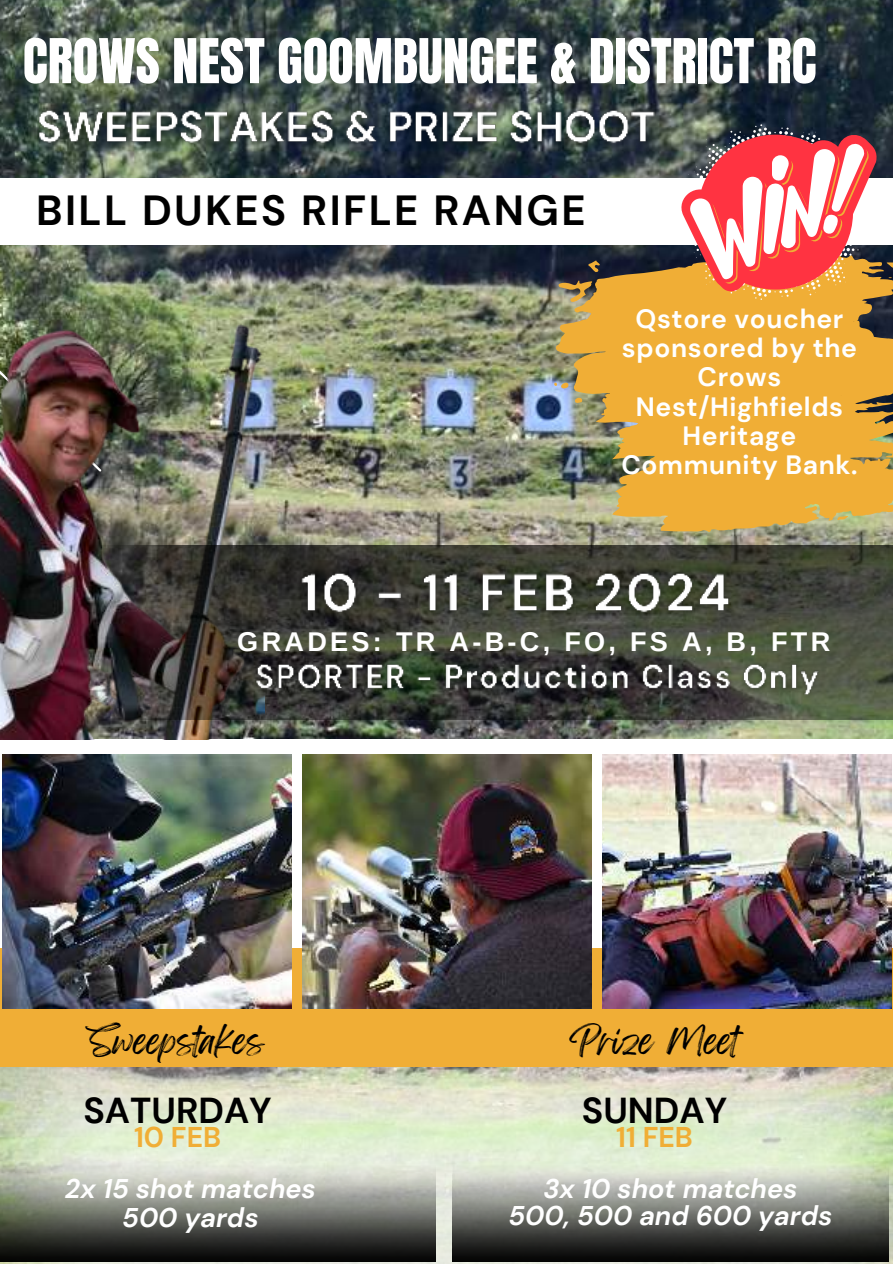
<style>
.page{position:relative;width:893px;height:1264px;background:#fff}
.page>*{position:absolute;margin:0;border:0;box-sizing:border-box;transform-origin:0 0}
.t1{font:52.5px "Anton";color:#fff}
.t2{font:700 42px "DM Sans";letter-spacing:.055em;color:#000}
.t3{font:700 36px "DM Sans";color:#000}
.t4{font:31.5px "Feeling Passionate";color:#000}
.t5{font:700 28.5px "DM Sans";color:#f0ae36}
.t6{font:700 27.15px "Arimo";letter-spacing:.12em;color:#fff}
.t7{font:italic 700 27px/29.2px "DM Sans";color:#fff;text-align:center}
.t8{font:700 26.4px/29.2px "DM Sans";letter-spacing:.025em;color:#fff;text-align:center}
</style>
<div class="page">
<img style="left:0;top:0;width:892px;height:738px">
<img style="left:0;top:1067px;width:892px;height:196px">
<img style="left:452px;top:1067px;width:436px;height:194px">
<img style="left:0;top:1067px;width:435px;height:194px">
<div style="left:0;top:948px;width:892px;height:119px;background:#f0ae36"></div>
<img style="left:2px;top:754px;width:289px;height:254px">
<img style="left:303px;top:754px;width:288px;height:254px">
<img style="left:602px;top:754px;width:289px;height:254px">
<div style="left:0;top:178px;width:892px;height:67px;background:#fff"></div>
<svg style="left:0;top:30px;width:103px;height:281px"></svg>
<img style="left:0;top:311px;width:264px;height:428px">
<img style="left:69px;top:545px;width:823px;height:175px">
<svg style="left:554px;top:253px;width:338px;height:280px;background:#d2a142"></svg>
<svg style="left:681px;top:119px;width:195px;height:180px"></svg>
<img style="left:288px;top:558px;width:453px;height:67px">
<img style="left:27px;top:98px;width:636px;height:56px">
<img style="left:248px;top:655px;width:579px;height:48px">
<h1 class="t1" style="left:23px;top:34px;width:795px">CROWS NEST GOOMBUNGEE &amp; DISTRICT RC</h1>
<h2 class="t2" style="left:36px;top:184px;width:551px">BILL DUKES RIFLE RANGE</h2>
<p class="t8" style="left:621px;top:304px;width:237px">Qstore voucher sponsored by the<br>Crows<br>Nest/Highfields<br>Heritage<br>Community Bank.</p>
<p class="t6" style="left:237px;top:623px;width:594px">GRADES: TR A-B-C, FO, FS A, B, FTR</p>
<p class="t4" style="left:89px;top:1015px;width:177px">Sweepstakes</p>
<p class="t4" style="left:569px;top:1015px;width:171px">Prize Meet</p>
<h3 class="t3" style="left:83px;top:1087px;width:190px">SATURDAY</h3>
<p class="t5" style="left:134px;top:1119px;width:88px">10 FEB</p>
<h3 class="t3" style="left:582px;top:1087px;width:147px">SUNDAY</h3>
<p class="t5" style="left:616px;top:1119px;width:78px">11 FEB</p>
<p class="t7" style="left:65px;top:1173px;width:253px">2x 15 shot matches<br>500 yards</p>
<p class="t7" style="left:508px;top:1174px;width:325px;line-height:27px">3x 10 shot matches<br>500, 500 and 600 yards</p>
</div>
